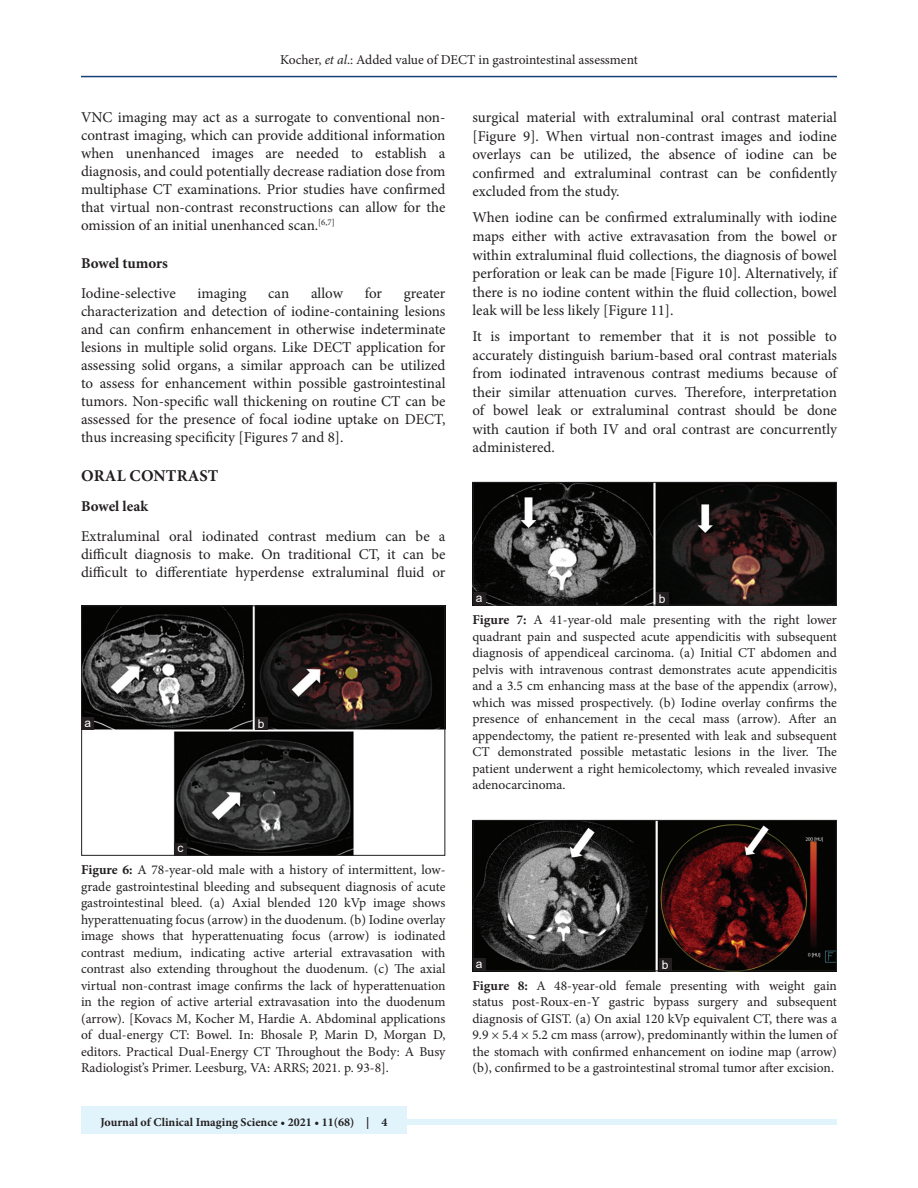
<style>
.page{position:relative;width:918px;height:1188px;background:#fff}
.page>*{position:absolute;margin:0;border:0;box-sizing:border-box;transform-origin:0 0}
.t1{font:700 16.5px "Minion Pro";letter-spacing:.01em;color:#231f20}
.TX{font:15px/18px "Minion Pro";color:#231f20;text-align:justify}
.H2_No_Above_Space{font:700 15px "Minion Pro";color:#231f20}
.FGC{font:13.5px/16.5px "Minion Pro";color:#231f20;text-align:justify}
.t2{font:700 12px "Minion Pro";color:#231f20}
.LABEL{font:12px "Arial";color:#fff}
.s1{font-style:italic}
.s2{font-weight:700}
</style>
<div class="page">
<img style="left:475px;top:822px;width:360px;height:147px">
<div style="left:473px;top:820px;width:364px;height:151px;border:1px solid #231f20"></div>
<div style="left:659px;top:958px;width:12px;height:13px;background:#231f20"></div>
<div style="left:473px;top:958px;width:13px;height:13px;background:#231f20"></div>
<hr style="left:81px;top:76px;width:756px;height:1px;background:#164077">
<div style="left:81px;top:1119px;width:756px;height:6px;background:#e1f4fc"></div>
<div style="left:81px;top:1106px;width:325px;height:28px;background:#e1f4fc"></div>
<img style="left:83px;top:608px;width:360px;height:246px">
<div style="left:81px;top:606px;width:364px;height:250px;border:1px solid #231f20"></div>
<div style="left:174px;top:843px;width:13px;height:13px;background:#231f20"></div>
<div style="left:255px;top:717px;width:12px;height:13px;background:#231f20"></div>
<div style="left:81px;top:717px;width:13px;height:13px;background:#231f20"></div>
<img style="left:475px;top:484px;width:360px;height:119px">
<div style="left:473px;top:482px;width:364px;height:123px;border:1px solid #231f20"></div>
<div style="left:656px;top:593px;width:13px;height:12px;background:#231f20"></div>
<div style="left:473px;top:593px;width:13px;height:12px;background:#231f20"></div>
<p class="FGC" style="left:280px;top:51px;width:359px">Kocher, <span class="s1">et al</span>.: Added value of DECT in gastrointestinal assessment</p>
<p class="TX" style="left:81px;top:109px;width:366px">VNC imaging may act as a surrogate to conventional non&shy;contrast imaging, which can provide additional information when unenhanced images are needed to establish a diagnosis, and could potentially decrease radiation dose from multiphase CT examinations. Prior studies have confirmed that virtual non-contrast reconstructions can allow for the omission of an initial unenhanced scan.<sup>[6,7]</sup></p>
<h2 class="H2_No_Above_Space" style="left:81px;top:252px;width:88px">Bowel tumors</h2>
<p class="TX" style="left:81px;top:284px;width:96px">Iodine-selective</p>
<p class="TX" style="left:197px;top:284px;width:50px">imaging</p>
<p class="TX" style="left:268px;top:284px;width:23px">can</p>
<p class="TX" style="left:311px;top:284px;width:34px">allow</p>
<p class="TX" style="left:365px;top:284px;width:19px">for</p>
<p class="TX" style="left:81px;top:284px;width:366px;text-indent:323px">greater characterization and detection of iodine-containing lesions and can confirm enhancement in otherwise indeterminate lesions in multiple solid organs. Like DECT application for assessing solid organs, a similar approach can be utilized to assess for enhancement within possible gastrointestinal tumors. Non-specific wall thickening on routine CT can be assessed for the presence of focal iodine uptake on DECT, thus increasing specificity [Figures 7 and 8].</p>
<h1 class="t1" style="left:81px;top:464px;width:139px">ORAL CONTRAST</h1>
<p class="H2_No_Above_Space" style="left:81px;top:495px;width:69px">Bowel leak</p>
<p class="TX" style="left:81px;top:527px;width:366px">Extraluminal oral iodinated contrast medium can be a difficult diagnosis to make. On traditional CT, it can be difficult to differentiate hyperdense extraluminal fluid or</p>
<p class="LABEL" style="left:84px;top:714px;width:8px">a</p>
<p class="LABEL" style="left:258px;top:715px;width:8px">b</p>
<p class="LABEL" style="left:178px;top:840px;width:7px">c</p>
<p class="FGC" style="left:81px;top:862px;width:366px"><span class="s2">Figure 6:</span> A 78-year-old male with a history of intermittent, low&shy;grade gastrointestinal bleeding and subsequent diagnosis of acute gastrointestinal bleed. (a) Axial blended 120 kVp image shows hyperattenuating focus (arrow) in the duodenum. (b) Iodine overlay image shows that hyperattenuating focus (arrow) is iodinated contrast medium, indicating active arterial extravasation with contrast also extending throughout the duodenum. (c) The axial virtual non-contrast image confirms the lack of hyperattenuation in the region of active arterial extravasation into the duodenum (arrow). [Kovacs M, Kocher M, Hardie A. Abdominal applications of dual-energy CT: Bowel. In: Bhosale P, Marin D, Morgan D, editors. Practical Dual-Energy CT Throughout the Body: A Busy Radiologist’s Primer. Leesburg, VA: ARRS; 2021. p. 93-8].</p>
<p class="t2" style="left:100px;top:1113px;width:288px">Journal of Clinical Imaging Science • 2021 • 11(68) | 4</p>
<p class="TX" style="left:472px;top:108px;width:366px;line-height:18.6px">surgical material with extraluminal oral contrast material [Figure 9]. When virtual non-contrast images and iodine overlays can be utilized, the absence of iodine can be confirmed and extraluminal contrast can be confidently excluded from the study.</p>
<p class="TX" style="left:472px;top:208px;width:366px;line-height:18.6px">When iodine can be confirmed extraluminally with iodine maps either with active extravasation from the bowel or within extraluminal fluid collections, the diagnosis of bowel perforation or leak can be made [Figure 10]. Alternatively, if there is no iodine content within the fluid collection, bowel leak will be less likely [Figure 11].</p>
<p class="TX" style="left:472px;top:327px;width:366px;line-height:18.6px">It is important to remember that it is not possible to accurately distinguish barium-based oral contrast materials from iodinated intravenous contrast mediums because of their similar attenuation curves. Therefore, interpretation of bowel leak or extraluminal contrast should be done with caution if both IV and oral contrast are concurrently administered.</p>
<p class="LABEL" style="left:476px;top:590px;width:8px">a</p>
<p class="LABEL" style="left:659px;top:591px;width:8px">b</p>
<p class="FGC" style="left:472px;top:612px;width:366px"><span class="s2">Figure 7:</span> A 41-year-old male presenting with the right lower quadrant pain and suspected acute appendicitis with subsequent diagnosis of appendiceal carcinoma. (a) Initial CT abdomen and pelvis with intravenous contrast demonstrates acute appendicitis and a 3.5 cm enhancing mass at the base of the appendix (arrow), which was missed prospectively. (b) Iodine overlay confirms the presence of enhancement in the cecal mass (arrow). After an appendectomy, the patient re-presented with leak and subsequent CT demonstrated possible metastatic lesions in the liver. The patient underwent a right hemicolectomy, which revealed invasive adenocarcinoma.</p>
<p class="LABEL" style="left:476px;top:955px;width:8px">a</p>
<p class="LABEL" style="left:662px;top:956px;width:8px">b</p>
<p class="FGC" style="left:472px;top:977px;width:366px"><span class="s2">Figure 8:</span> A 48-year-old female presenting with weight gain status post-Roux-en-Y gastric bypass surgery and subsequent diagnosis of GIST. (a) On axial 120 kVp equivalent CT, there was a 9.9 × 5.4 × 5.2 cm mass (arrow), predominantly within the lumen of the stomach with confirmed enhancement on iodine map (arrow) (b), confirmed to be a gastrointestinal stromal tumor after excision.</p>
</div>
